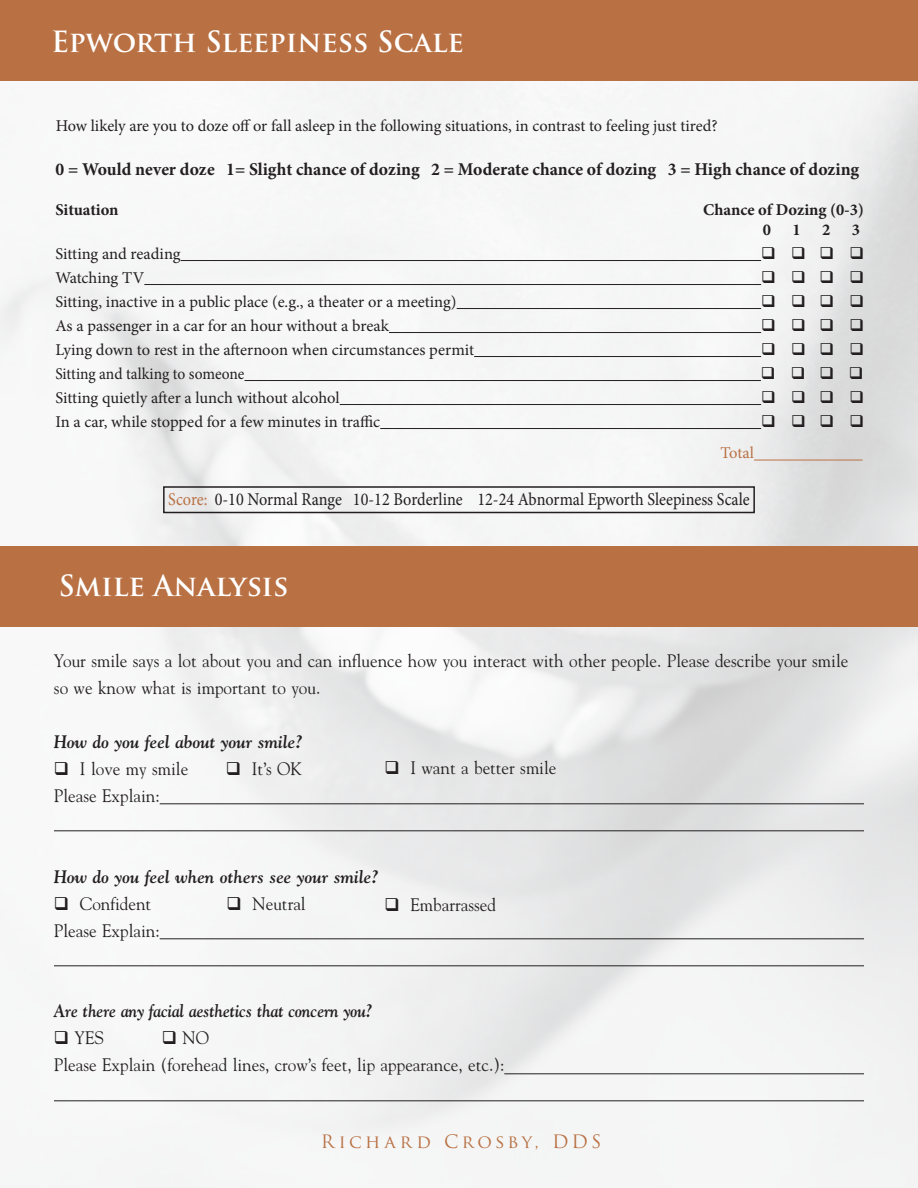
<style>
.page{position:relative;width:918px;height:1188px;background:#fff}
.page>*{position:absolute;margin:0;border:0;box-sizing:border-box;transform-origin:0 0}
.Heading_1{font:700 28.5px "Trajan Pro";color:#fff}
.t1{font:18px/27px "Gilde";color:#231f20;scale:.95 1}
.t2{font:700 18px "Minion Pro";color:#231f20}
.t3{font:18px "Minion Pro";color:#231f20;scale:.9 1}
.t4{font:italic 700 18px "Gilde";color:#231f20;scale:.95 1}
.t5{font:italic 700 18px "Gilde";color:#231f20;scale:.87 1}
.body_copy{font:18px "Trajan Pro";letter-spacing:.185em;color:#b97144}
.t6{font:16.5px "Minion Pro";letter-spacing:-.005em;color:#231f20}
.t7{font:700 16.5px "Minion Pro";color:#231f20}
.t8{font:16.5px "Wingdings";color:#231f20}
.t9{font:16.5px "Minion Pro";letter-spacing:-.005em;color:#231f20;scale:.94 1}
.t10{font:16.5px "Minion Pro";letter-spacing:-.005em;color:#b97144}
.s1{color:#b97144}
</style>
<div class="page">
<div style="left:0;top:546px;width:918px;height:81px;background:#b97144"></div>
<div style="left:0;top:0;width:918px;height:81px;background:#b97144"></div>
<hr style="left:160px;top:803px;width:704px;height:1px;background:#231f20">
<hr style="left:54px;top:830px;width:810px;height:1px;background:#231f20">
<hr style="left:160px;top:938px;width:704px;height:1px;background:#231f20">
<hr style="left:54px;top:965px;width:810px;height:1px;background:#231f20">
<hr style="left:504px;top:1073px;width:360px;height:1px;background:#231f20">
<hr style="left:54px;top:1100px;width:810px;height:1px;background:#231f20">
<hr style="left:181px;top:260px;width:580px;height:1px;background:#231f20">
<hr style="left:144px;top:284px;width:617px;height:1px;background:#231f20">
<hr style="left:457px;top:308px;width:304px;height:1px;background:#231f20">
<hr style="left:389px;top:332px;width:372px;height:1px;background:#231f20">
<hr style="left:474px;top:356px;width:287px;height:1px;background:#231f20">
<hr style="left:245px;top:380px;width:516px;height:1px;background:#231f20">
<hr style="left:340px;top:404px;width:421px;height:1px;background:#231f20">
<hr style="left:380px;top:428px;width:381px;height:1px;background:#231f20">
<hr style="left:754px;top:460px;width:109px;height:1px;background:#b97144">
<div style="left:163px;top:486px;width:592px;height:27px;border:2px solid #231f20"></div>
<p class="Heading_1" style="left:51px;top:24px;width:414px">Epworth Sleepiness Scale</p>
<p class="t6" style="left:56px;top:115px;width:663px">How likely are you to doze off or fall asleep in the following situations, in contrast to feeling just tired?</p>
<p class="t2" style="left:55px;top:157px;width:805px">0 = Would never doze 1= Slight chance of dozing 2 = Moderate chance of dozing 3 = High chance of dozing</p>
<p class="t7" style="left:55px;top:198px;width:65px">Situation</p>
<p class="t7" style="left:703px;top:198px;width:162px">Chance of Dozing (0-3)</p>
<p class="t7" style="left:763px;top:218px;width:10px">0</p>
<p class="t7" style="left:792px;top:218px;width:10px">1</p>
<p class="t7" style="left:822px;top:218px;width:10px">2</p>
<p class="t7" style="left:852px;top:218px;width:10px">3</p>
<p class="t6" style="left:55px;top:243px;width:127px">Sitting and reading</p>
<p class="t8" style="left:761px;top:244px;width:105px">❑❑❑❑</p>
<p class="t6" style="left:55px;top:267px;width:90px">Watching TV</p>
<p class="t8" style="left:761px;top:268px;width:105px">❑❑❑❑</p>
<p class="t6" style="left:55px;top:291px;width:403px">Sitting, inactive in a public place (e.g., a theater or a meeting)</p>
<p class="t8" style="left:761px;top:292px;width:105px">❑❑❑❑</p>
<p class="t6" style="left:55px;top:315px;width:335px">As a passenger in a car for an hour without a break</p>
<p class="t8" style="left:761px;top:316px;width:105px">❑❑❑❑</p>
<p class="t6" style="left:55px;top:339px;width:420px">Lying down to rest in the afternoon when circumstances permit</p>
<p class="t8" style="left:761px;top:340px;width:105px">❑❑❑❑</p>
<p class="t9" style="left:55px;top:363px;width:203px">Sitting and talking to someone</p>
<p class="t8" style="left:761px;top:364px;width:104px">❑❑❑❑</p>
<p class="t6" style="left:55px;top:387px;width:286px">Sitting quietly after a lunch without alcohol</p>
<p class="t8" style="left:761px;top:388px;width:105px">❑❑❑❑</p>
<p class="t6" style="left:55px;top:411px;width:326px">In a car, while stopped for a few minutes in traffic</p>
<p class="t8" style="left:761px;top:412px;width:105px">❑❑❑❑</p>
<p class="t10" style="left:721px;top:442px;width:35px">Total</p>
<p class="t3" style="left:168px;top:488px;width:648px"><span class="s1">Score:</span> 0-10 Normal Range 10-12 Borderline 12-24 Abnormal Epworth Sleepiness Scale</p>
<p class="Heading_1" style="left:58px;top:568px;width:232px">Smile Analysis</p>
<p class="t1" style="left:54px;top:648px;width:838px">Your smile says a lot about you and can influence how you interact with other people. Please describe your smile so we know what is important to you.</p>
<p class="t4" style="left:54px;top:733px;width:263px">How do you feel about your smile?</p>
<p class="t1" style="left:54px;top:756px;width:143px">❑ I love my smile</p>
<p class="t1" style="left:226px;top:756px;width:82px">❑ It’s OK</p>
<p class="t1" style="left:385px;top:756px;width:183px">❑ I want a better smile</p>
<p class="t1" style="left:54px;top:783px;width:113px">Please Explain:</p>
<p class="t4" style="left:54px;top:868px;width:343px">How do you feel when others see your smile?</p>
<p class="t1" style="left:54px;top:891px;width:104px">❑ Confident</p>
<p class="t1" style="left:227px;top:891px;width:85px">❑ Neutral</p>
<p class="t1" style="left:384px;top:893px;width:119px">❑ Embarrassed</p>
<p class="t1" style="left:54px;top:918px;width:113px">Please Explain:</p>
<p class="t5" style="left:54px;top:1002px;width:367px">Are there any facial aesthetics that concern you?</p>
<p class="t1" style="left:54px;top:1026px;width:54px">❑ YES</p>
<p class="t1" style="left:54px;top:1026px;width:475px;text-indent:108px">❑ NO<br>Please Explain (forehead lines, crow’s feet, lip appearance, etc.):</p>
<p class="body_copy" style="left:321px;top:1130px;width:282px">Richard Crosby, DDS</p>
</div>
